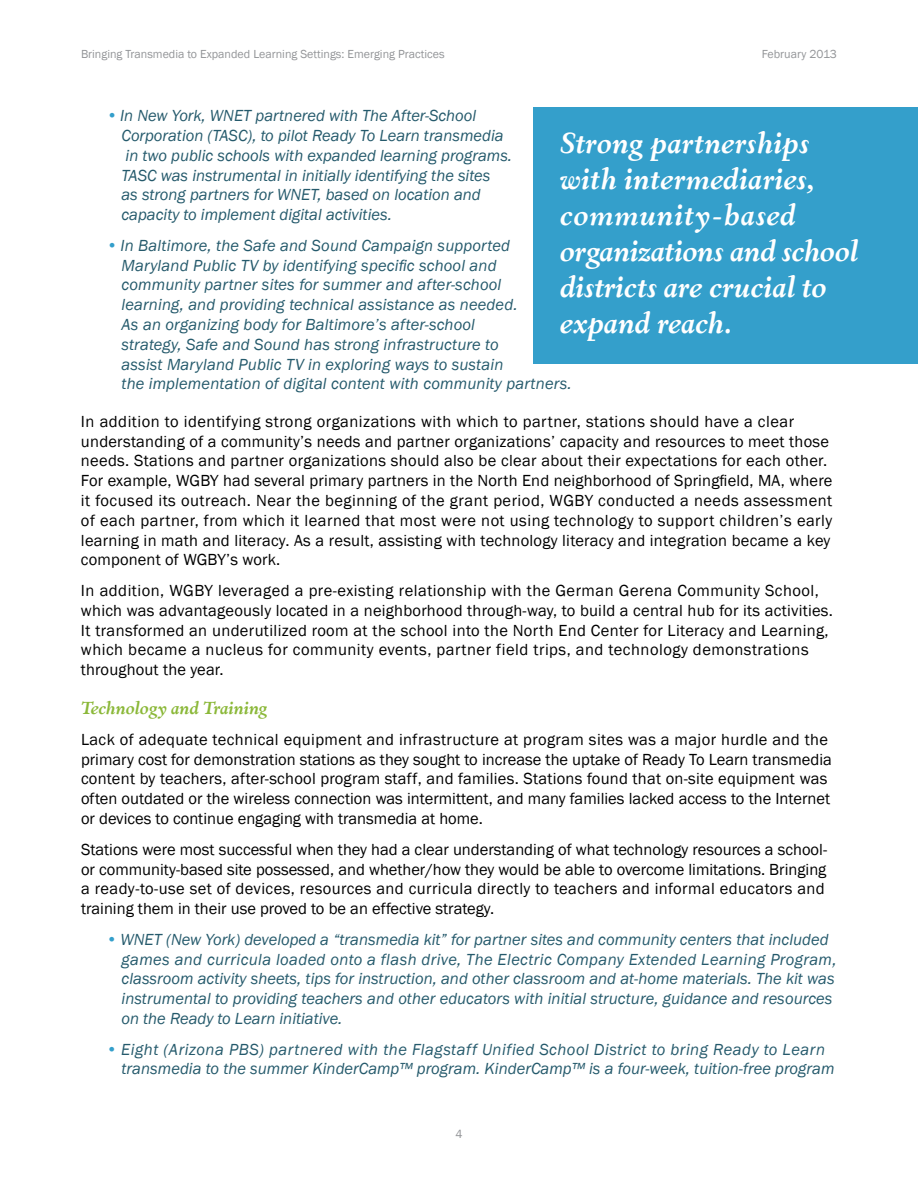
<style>
.page{position:relative;width:918px;height:1188px;background:#fff}
.page>*{position:absolute;margin:0;border:0;box-sizing:border-box;transform-origin:0 0}
.t1{font:italic 700 30px/36px "Eldorado Text";color:#fff}
.t2{font:italic 700 18px "Eldorado Text";color:#8bb839}
.t3{font:16.5px/19.8px "Franklin Gothic";letter-spacing:.015em;color:#000}
.t4{font:italic 16.5px/19.8px "Franklin Gothic";letter-spacing:.005em;color:#255a6c}
.t5{font:12px "Franklin Gothic";color:#939598}
.s1{font-family:"Gotham";font-weight:500;font-style:normal;color:#349fcb}
</style>
<div class="page">
<div style="left:533px;top:107px;width:385px;height:256px;background:#349fcb"></div>
<p class="t5" style="left:81px;top:46px;width:365px">Bringing Transmedia to Expanded Learning Settings: Emerging Practices</p>
<p class="t5" style="left:762px;top:46px;width:77px">February 2013</p>
<p class="t4" style="left:121px;top:106px;width:392px;text-indent:-13px"><span class="s1">•</span> In New York, WNET partnered with The After-School Corporation (TASC), to pilot Ready To Learn transmedia in two public schools with expanded learning programs.<br>TASC was instrumental in initially identifying the sites<br>as strong partners for WNET, based on location and capacity to implement digital activities.</p>
<p class="t4" style="left:121px;top:236px;width:452px;text-indent:-13px"><span class="s1">•</span> In Baltimore, the Safe and Sound Campaign supported Maryland Public TV by identifying specific school and community partner sites for summer and after-school<br>learning, and providing technical assistance as needed.<br>As an organizing body for Baltimore’s after-school<br>strategy, Safe and Sound has strong infrastructure to<br>assist Maryland Public TV in exploring ways to sustain<br>the implementation of digital content with community partners.</p>
<p class="t3" style="left:81px;top:412px;width:753px">In addition to identifying strong organizations with which to partner, stations should have a clear understanding of a community’s needs and partner organizations’ capacity and resources to meet those needs. Stations and partner organizations should also be clear about their expectations for each other.<br>For example, WGBY had several primary partners in the North End neighborhood of Springfield, MA, where it focused its outreach. Near the beginning of the grant period, WGBY conducted a needs assessment of each partner, from which it learned that most were not using technology to support children’s early learning in math and literacy. As a result, assisting with technology literacy and integration became a key component of WGBY’s work.</p>
<p class="t3" style="left:81px;top:581px;width:753px">In addition, WGBY leveraged a pre-existing relationship with the German Gerena Community School, which was advantageously located in a neighborhood through-way, to build a central hub for its activities.<br>It transformed an underutilized room at the school into the North End Center for Literacy and Learning, which became a nucleus for community events, partner field trips, and technology demonstrations throughout the year.</p>
<p class="t2" style="left:81px;top:698px;width:188px">Technology and Training</p>
<p class="t3" style="left:81px;top:730px;width:752px">Lack of adequate technical equipment and infrastructure at program sites was a major hurdle and the primary cost for demonstration stations as they sought to increase the uptake of Ready To Learn transmedia content by teachers, after-school program staff, and families. Stations found that on-site equipment was often outdated or the wireless connection was intermittent, and many families lacked access to the Internet or devices to continue engaging with transmedia at home.</p>
<p class="t3" style="left:81px;top:840px;width:748px">Stations were most successful when they had a clear understanding of what technology resources a school&shy;or community-based site possessed, and whether/how they would be able to overcome limitations. Bringing a ready-to-use set of devices, resources and curricula directly to teachers and informal educators and training them in their use proved to be an effective strategy.</p>
<p class="t4" style="left:121px;top:930px;width:717px;text-indent:-13px"><span class="s1">•</span> WNET (New York) developed a “transmedia kit” for partner sites and community centers that included games and curricula loaded onto a flash drive, The Electric Company Extended Learning Program, classroom activity sheets, tips for instruction, and other classroom and at-home materials. The kit was instrumental to providing teachers and other educators with initial structure, guidance and resources on the Ready to Learn initiative.</p>
<p class="t4" style="left:121px;top:1039px;width:715px;text-indent:-13px"><span class="s1">•</span> Eight (Arizona PBS) partnered with the Flagstaff Unified School District to bring Ready to Learn transmedia to the summer KinderCamp™ program. KinderCamp™ is a four-week, tuition-free program</p>
<h1 class="t1" style="left:560px;top:126px;width:300px">Strong partnerships with intermediaries, community-based organizations and school districts are crucial to expand reach.</h1>
<p class="t5" style="left:455px;top:1126px;width:9px">4</p>
</div>
